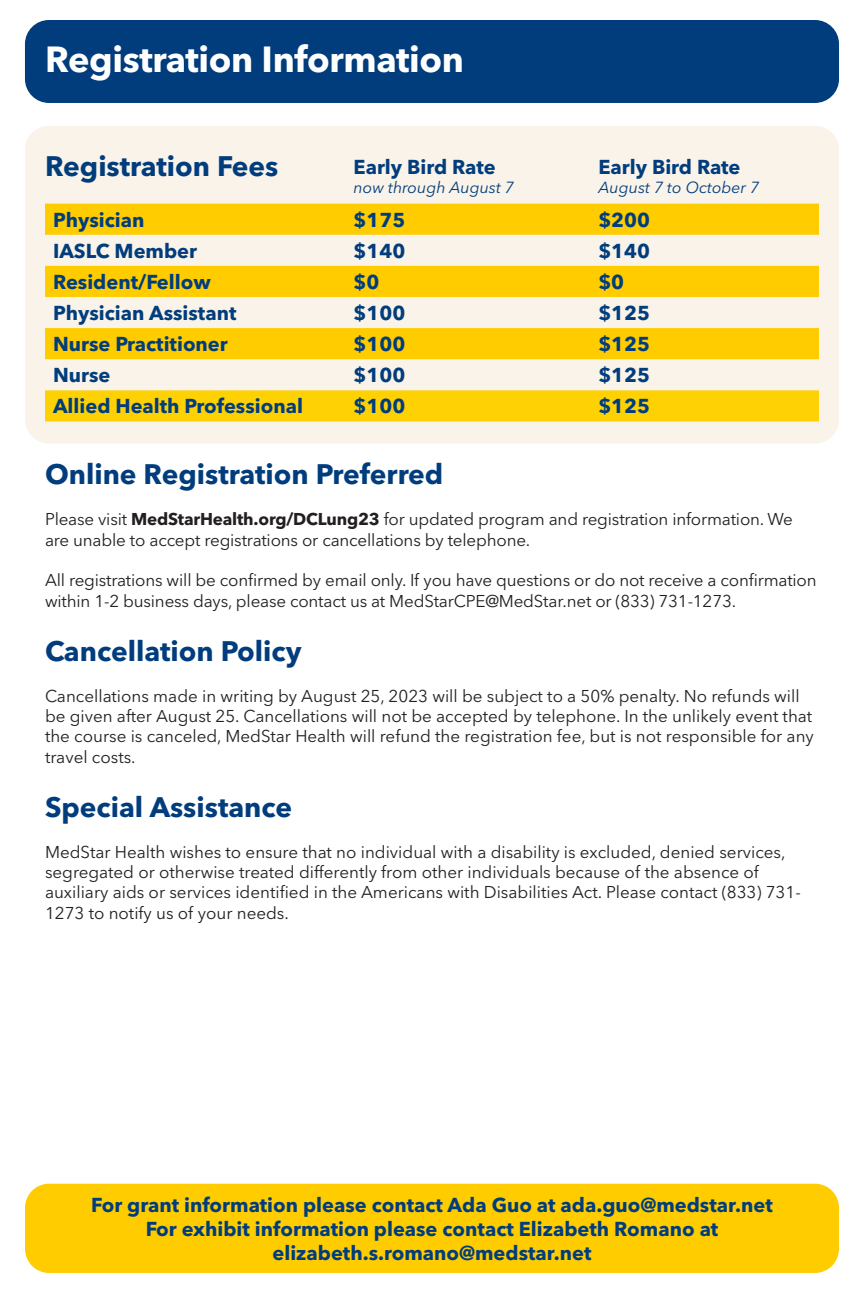
<style>
.page{position:relative;width:864px;height:1296px;background:#fff}
.page>*{position:absolute;margin:0;border:0;box-sizing:border-box;transform-origin:0 0}
.t1{font:700 36px "Avenir Next LT Pro";letter-spacing:-.01em;color:#fff}
.t2{font:700 28px "Avenir Next LT Pro";color:#013d7d}
.t3{font:700 20px "Avenir Next LT Pro";color:#013d7d}
.Pa0{font:17px/20.4px "Avenir Next LT Pro";color:#231f20}
.t4{font:italic 16px "Avenir Next LT Pro";color:#013d7d}
.s1{font-weight:700}
</style>
<div class="page">
<div style="left:25px;top:126px;width:814px;height:318px;background:#f9f3e9;border-radius:24px"></div>
<div style="left:25px;top:20px;width:814px;height:83px;background:#013d7d;border-radius:24px"></div>
<div style="left:25px;top:1184px;width:814px;height:89px;background:#fc0;border-radius:24px"></div>
<svg style="left:45px;top:204px;width:774px;height:155px;fill:#fc0"></svg>
<div style="left:45px;top:390px;width:774px;height:31px;background:#fed105"></div>
<p class="t1" style="left:45px;top:38px;width:421px">Registration Information</p>
<p class="t2" style="left:45px;top:149px;width:235px">Registration Fees</p>
<p class="t3" style="left:354px;top:154px;width:144px">Early Bird Rate</p>
<p class="t4" style="left:354px;top:178px;width:162px">now through August 7</p>
<p class="t3" style="left:598px;top:154px;width:144px">Early Bird Rate</p>
<p class="t4" style="left:598px;top:178px;width:163px">August 7 to October 7</p>
<p class="t3" style="left:53px;top:207px;width:93px">Physician</p>
<p class="t3" style="left:354px;top:207px;width:53px">$175</p>
<p class="t3" style="left:598px;top:207px;width:53px">$200</p>
<p class="t3" style="left:53px;top:239px;width:146px">IASLC Member</p>
<p class="t3" style="left:354px;top:239px;width:53px">$140</p>
<p class="t3" style="left:598px;top:239px;width:53px">$140</p>
<p class="t3" style="left:53px;top:270px;width:159px">Resident/Fellow</p>
<p class="t3" style="left:354px;top:270px;width:27px">$0</p>
<p class="t3" style="left:598px;top:270px;width:27px">$0</p>
<p class="t3" style="left:53px;top:301px;width:185px">Physician Assistant</p>
<p class="t3" style="left:354px;top:301px;width:53px">$100</p>
<p class="t3" style="left:598px;top:301px;width:53px">$125</p>
<p class="t3" style="left:53px;top:332px;width:176px">Nurse Practitioner</p>
<p class="t3" style="left:354px;top:332px;width:53px">$100</p>
<p class="t3" style="left:598px;top:332px;width:53px">$125</p>
<p class="t3" style="left:53px;top:363px;width:59px">Nurse</p>
<p class="t3" style="left:354px;top:363px;width:53px">$100</p>
<p class="t3" style="left:598px;top:363px;width:53px">$125</p>
<p class="t3" style="left:53px;top:394px;width:252px">Allied Health Professional</p>
<p class="t3" style="left:354px;top:394px;width:53px">$100</p>
<p class="t3" style="left:598px;top:394px;width:53px">$125</p>
<p class="t2" style="left:45px;top:457px;width:400px">Online Registration Preferred</p>
<p class="Pa0" style="left:45px;top:509px;width:750px">Please visit <span class="s1">MedStarHealth.org/DCLung23</span> for updated program and registration information. We are unable to accept registrations or cancellations by telephone.</p>
<p class="Pa0" style="left:45px;top:570px;width:773px">All registrations will be confirmed by email only. If you have questions or do not receive a confirmation within 1-2 business days, please contact us at MedStarCPE@MedStar.net or (833) 731-1273.</p>
<p class="t2" style="left:45px;top:634px;width:258px">Cancellation Policy</p>
<p class="Pa0" style="left:45px;top:686px;width:770px">Cancellations made in writing by August 25, 2023 will be subject to a 50% penalty. No refunds will be given after August 25. Cancellations will not be accepted by telephone. In the unlikely event that the course is canceled, MedStar Health will refund the registration fee, but is not responsible for any travel costs.</p>
<p class="t2" style="left:45px;top:790px;width:249px">Special Assistance</p>
<p class="Pa0" style="left:45px;top:842px;width:757px">MedStar Health wishes to ensure that no individual with a disability is excluded, denied services, segregated or otherwise treated differently from other individuals because of the absence of auxiliary aids or services identified in the Americans with Disabilities Act. Please contact (833) 731- 1273 to notify us of your needs.</p>
<p class="t3" style="left:91px;top:1193px;width:683px">For grant information please contact Ada Guo at ada.guo@medstar.net</p>
<p class="t3" style="left:146px;top:1217px;width:574px">For exhibit information please contact Elizabeth Romano at</p>
<p class="t3" style="left:272px;top:1241px;width:321px">elizabeth.s.romano@medstar.net</p>
</div>
